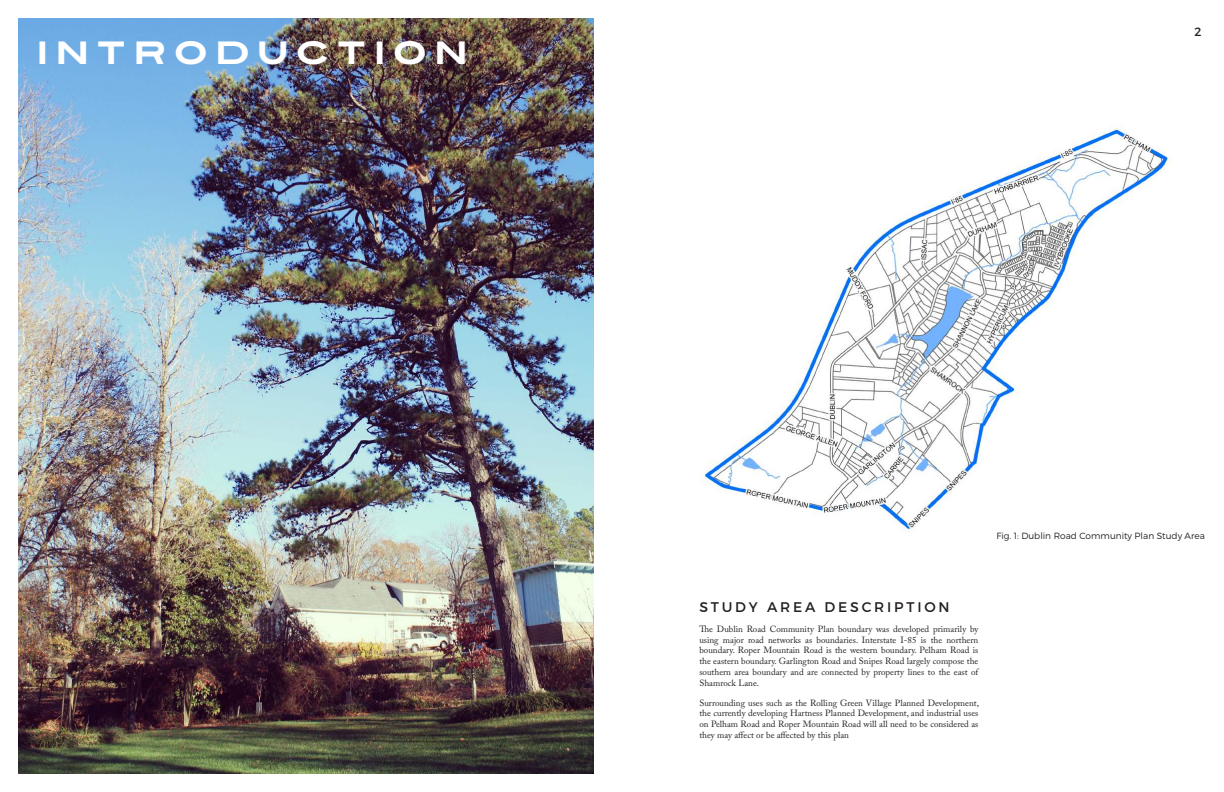
<style>
.page{position:relative;width:1224px;height:792px;background:#fff}
.page>*{position:absolute;margin:0;border:0;box-sizing:border-box;transform-origin:0 0}
.t1{font:32px "Turnpike";letter-spacing:.2em;color:#fff}
.t2{font:14px "Montserrat";letter-spacing:.2em;color:#231f20}
.t3{font:12px "Montserrat";color:#231f20}
.t4{font:9px/10.8px "Adobe Caslon Pro";color:#231f20;text-align:justify}
.t5{font:300 9px "Montserrat";color:#231f20}
</style>
<div class="page">
<img style="left:18px;top:18px;width:576px;height:756px">
<img style="left:700px;top:126px;width:474px;height:407px">
<h1 class="t1" style="left:36px;top:29px;width:434px">INTRODUCTION</h1>
<h3 class="t3" style="left:1194px;top:25px;width:9px">2</h3>
<p class="t5" style="left:996px;top:531px;width:210px">Fig. 1: Dublin Road Community Plan Study Area</p>
<h2 class="t2" style="left:699px;top:598px;width:252px">STUDY AREA DESCRIPTION</h2>
<p class="t4" style="left:699px;top:623px;width:281px">The Dublin Road Community Plan boundary was developed primarily by using major road networks as boundaries. Interstate I-85 is the northern boundary. Roper Mountain Road is the western boundary. Pelham Road is the eastern boundary. Garlington Road and Snipes Road largely compose the southern area boundary and are connected by property lines to the east of Shamrock Lane.</p>
<p class="t4" style="left:699px;top:697px;width:281px">Surrounding uses such as the Rolling Green Village Planned Development, the currently developing Hartness Planned Development, and industrial uses on Pelham Road and Roper Mountain Road will all need to be considered as they may affect or be affected by this plan</p>
</div>
